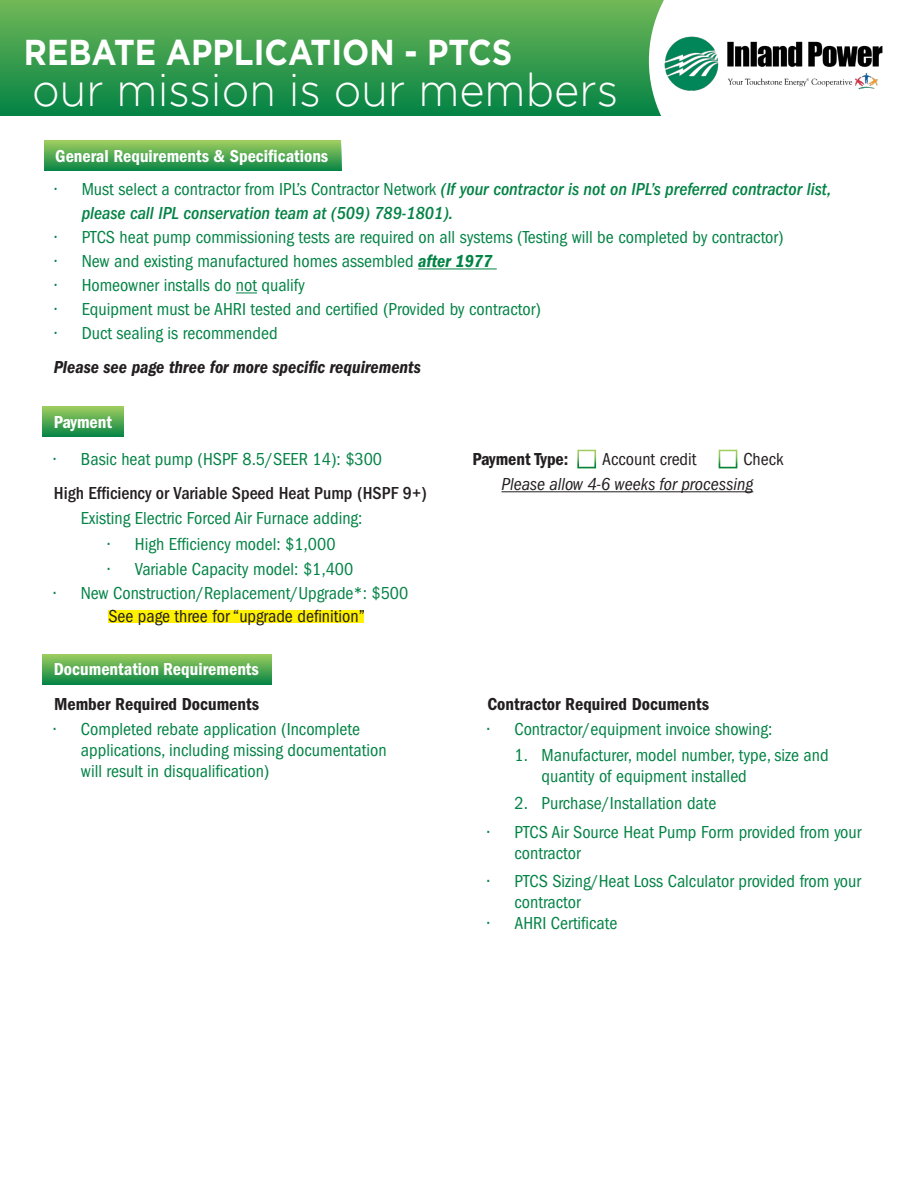
<style>
.page{position:relative;width:918px;height:1188px;background:#fff}
.page>*{position:absolute;margin:0;border:0;box-sizing:border-box;transform-origin:0 0}
.t1{font:300 45.6px "Gotham";color:#fff;scale:.95 1}
.t2{font:700 36px "Gotham";color:#fff;scale:.89 1}
.t3{font:condensed 18px/21px "ITC Franklin Gothic Std";color:#038345}
.t4{font:italic 500 condensed 18px/24px "ITC Franklin Gothic Std";color:#038345}
.t5{font:18px "ITC Franklin Gothic Std Dm Cd";color:#fff}
.t6{font:18px "ITC Franklin Gothic Std Dm Cd";color:#231f20}
.t7{font:condensed 18px "ITC Franklin Gothic Std";color:#231f20}
.t8{font:18px "ITC Franklin Gothic Std Dm Cd It";color:#231f20}
.t9{font:500 condensed 18px "ITC Franklin Gothic Std";color:#231f20}
.t10{font:italic condensed 18px "ITC Franklin Gothic Std";color:#231f20}
.s1{font-weight:400;font-style:normal}
.s2{font-family:"ITC Franklin Gothic Std Dm Cd It";font-stretch:normal}
</style>
<div class="page">
<div style="left:44px;top:141px;width:297px;height:30px;background:linear-gradient(to bottom,#9dcd5e,#0c8746)"></div>
<div style="left:0;top:0;width:918px;height:115px;background:linear-gradient(to bottom,#72b857,#038345)"></div>
<svg style="left:649px;top:0;width:269px;height:116px"></svg>
<img style="left:663px;top:35px;width:230px;height:58px">
<div style="left:43px;top:406px;width:81px;height:30px;background:#9fce5f"></div>
<div style="left:43px;top:407px;width:81px;height:30px;background:linear-gradient(to bottom,#9bcc5e,#0a8646)"></div>
<div style="left:43px;top:654px;width:229px;height:30px;background:linear-gradient(to bottom,#9dcd5e,#0e8846)"></div>
<hr style="left:418px;top:269px;width:79px;height:1px;background:#038345">
<svg style="left:236px;top:293px;width:21px;height:1px"></svg>
<div style="left:108px;top:610px;width:256px;height:12px;background:#fff101"></div>
<div style="left:577px;top:450px;width:19px;height:18px;border:2px solid #038345"></div>
<div style="left:719px;top:450px;width:18px;height:18px;border:2px solid #038345"></div>
<hr style="left:501px;top:491px;width:252px;height:1px;background:#231f20">
<p class="t2" style="left:24px;top:31px;width:550px">REBATE APPLICATION - PTCS</p>
<p class="t1" style="left:32px;top:65px;width:618px">our mission is our members</p>
<p class="t5" style="left:55px;top:146px;width:275px">General Requirements &amp; Specifications</p>
<p class="t4" style="left:82px;top:177px;width:751px;text-indent:-27px"><span class="s1">• Must select a contractor from IPL’s Contractor Network</span> (If your contractor is not on IPL’s preferred contractor list, please call IPL conservation team at (509) 789-1801).</p>
<p class="t3" style="left:55px;top:227px;width:730px">• PTCS heat pump commissioning tests are required on all systems (Testing will be completed by contractor)</p>
<p class="t3" style="left:55px;top:251px;width:439px">• New and existing manufactured homes assembled <span class="s2">after 1977</span></p>
<p class="t3" style="left:55px;top:275px;width:252px">• Homeowner installs do not qualify</p>
<p class="t3" style="left:55px;top:299px;width:488px">• Equipment must be AHRI tested and certified (Provided by contractor)</p>
<p class="t3" style="left:55px;top:323px;width:224px">• Duct sealing is recommended</p>
<p class="t8" style="left:54px;top:357px;width:369px">Please see page three for more specific requirements</p>
<p class="t5" style="left:54px;top:411px;width:60px">Payment</p>
<p class="t3" style="left:54px;top:449px;width:330px">• Basic heat pump (HSPF 8.5/SEER 14): $300</p>
<p class="t9" style="left:54px;top:482px;width:375px">High Efficiency or Variable Speed Heat Pump (HSPF 9+)</p>
<p class="t3" style="left:81px;top:508px;width:283px">Existing Electric Forced Air Furnace adding:</p>
<p class="t3" style="left:108px;top:533px;width:229px">• High Efficiency model: $1,000</p>
<p class="t3" style="left:108px;top:559px;width:247px">• Variable Capacity model: $1,400</p>
<p class="t3" style="left:54px;top:582px;width:356px">• New Construction/Replacement/Upgrade*: $500</p>
<p class="t7" style="left:108px;top:606px;width:258px">See page three for “upgrade definition”</p>
<p class="t5" style="left:54px;top:659px;width:207px">Documentation Requirements</p>
<p class="t6" style="left:472px;top:449px;width:98px">Payment Type:</p>
<p class="t7" style="left:602px;top:449px;width:96px">Account credit</p>
<p class="t7" style="left:743px;top:449px;width:42px">Check</p>
<p class="t10" style="left:501px;top:474px;width:253px">Please allow 4-6 weeks for processing</p>
<p class="t6" style="left:54px;top:693px;width:207px">Member Required Documents</p>
<p class="t6" style="left:487px;top:693px;width:223px">Contractor Required Documents</p>
<p class="t3" style="left:81px;top:719px;width:307px;text-indent:-27px">• Completed rebate application (Incomplete applications, including missing documentation will result in disqualification)</p>
<p class="t3" style="left:487px;top:719px;width:286px">• Contractor/equipment invoice showing:</p>
<p class="t3" style="left:541px;top:745px;width:289px;text-indent:-27px">1. Manufacturer, model number, type, size and quantity of equipment installed</p>
<p class="t3" style="left:514px;top:793px;width:203px">2. Purchase/Installation date</p>
<p class="t3" style="left:514px;top:821px;width:348px;text-indent:-27px">• PTCS Air Source Heat Pump Form provided from your contractor</p>
<p class="t3" style="left:514px;top:871px;width:348px;text-indent:-27px">• PTCS Sizing/Heat Loss Calculator provided from your contractor</p>
<p class="t3" style="left:487px;top:913px;width:131px">• AHRI Certificate</p>
</div>
